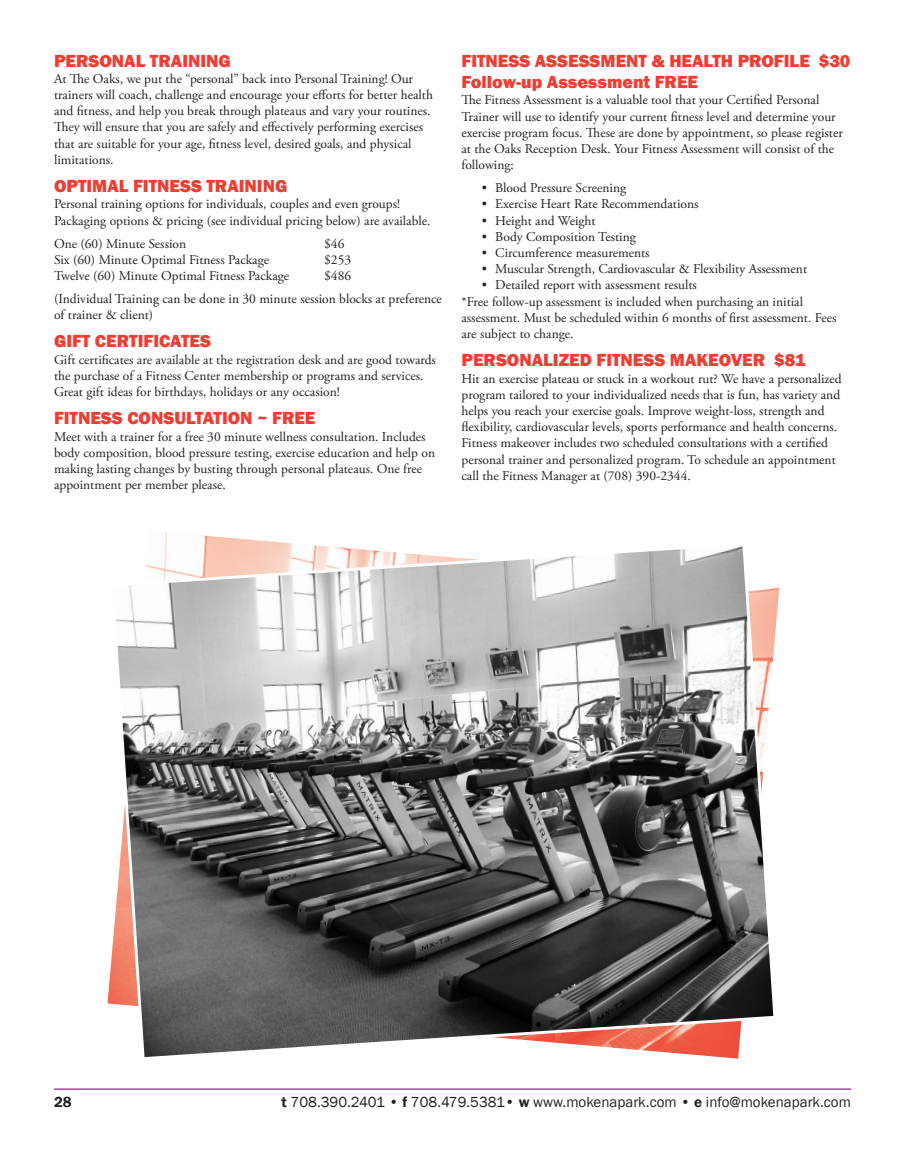
<style>
.page{position:relative;width:905px;height:1161px;background:#fff}
.page>*{position:absolute;margin:0;border:0;box-sizing:border-box;transform-origin:0 0}
.Course_Header{font:800 18px/21.6px "Franklin Gothic";color:#ee3e34}
.t1{font:15px "Franklin Gothic";color:#231f20}
.t2{font:600 15px "Franklin Gothic";color:#231f20}
.Course_Description{font:13.5px/16.2px "Adobe Garamond Pro";color:#231f20}
.s1{font-weight:600}
</style>
<div class="page">
<hr style="left:54px;top:1088px;width:796px;height:2px;background:#a54499">
<svg style="left:109px;top:541px;width:668px;height:518px"></svg>
<p class="Course_Header" style="left:54px;top:50px;width:178px">PERSONAL TRAINING</p>
<p class="Course_Description" style="left:54px;top:71px;width:380px">At The Oaks, we put the “personal” back into Personal Training! Our trainers will coach, challenge and encourage your efforts for better health and fitness, and help you break through plateaus and vary your routines.<br>They will ensure that you are safely and effectively performing exercises that are suitable for your age, fitness level, desired goals, and physical limitations.</p>
<p class="Course_Header" style="left:54px;top:175px;width:235px">OPTIMAL FITNESS TRAINING</p>
<p class="Course_Description" style="left:54px;top:196px;width:378px">Personal training options for individuals, couples and even groups!<br>Packaging options &amp; pricing (see individual pricing below) are available.</p>
<p class="Course_Description" style="left:54px;top:236px;width:134px">One (60) Minute Session</p>
<p class="Course_Description" style="left:324px;top:236px;width:22px">$46</p>
<p class="Course_Description" style="left:54px;top:252px;width:216px">Six (60) Minute Optimal Fitness Package</p>
<p class="Course_Description" style="left:324px;top:252px;width:28px">$253</p>
<p class="Course_Description" style="left:54px;top:268px;width:237px">Twelve (60) Minute Optimal Fitness Package</p>
<p class="Course_Description" style="left:324px;top:268px;width:28px">$486</p>
<p class="Course_Description" style="left:54px;top:291px;width:389px">(Individual Training can be done in 30 minute session blocks at preference of trainer &amp; client)</p>
<p class="Course_Header" style="left:54px;top:331px;width:158px">GIFT CERTIFICATES</p>
<p class="Course_Description" style="left:54px;top:352px;width:383px">Gift certificates are available at the registration desk and are good towards the purchase of a Fitness Center membership or programs and services.<br>Great gift ideas for birthdays, holidays or any occasion!</p>
<p class="Course_Header" style="left:54px;top:407px;width:263px">FITNESS CONSULTATION ~ FREE</p>
<p class="Course_Description" style="left:54px;top:429px;width:382px">Meet with a trainer for a free 30 minute wellness consultation. Includes body composition, blood pressure testing, exercise education and help on making lasting changes by busting through personal plateaus. One free appointment per member please.</p>
<p class="Course_Header" style="left:461px;top:50px;width:390px">FITNESS ASSESSMENT &amp; HEALTH PROFILE $30<br>Follow-up Assessment FREE</p>
<p class="Course_Description" style="left:461px;top:93px;width:383px">The Fitness Assessment is a valuable tool that your Certified Personal Trainer will use to identify your current fitness level and determine your exercise program focus. These are done by appointment, so please register at the Oaks Reception Desk. Your Fitness Assessment will consist of the following:</p>
<p class="Course_Description" style="left:482px;top:180px;width:146px">• Blood Pressure Screening</p>
<p class="Course_Description" style="left:482px;top:196px;width:218px">• Exercise Heart Rate Recommendations</p>
<p class="Course_Description" style="left:482px;top:213px;width:115px">• Height and Weight</p>
<p class="Course_Description" style="left:482px;top:229px;width:155px">• Body Composition Testing</p>
<p class="Course_Description" style="left:482px;top:245px;width:169px">• Circumference measurements</p>
<p class="Course_Description" style="left:482px;top:261px;width:327px">• Muscular Strength, Cardiovascular &amp; Flexibility Assessment</p>
<p class="Course_Description" style="left:482px;top:277px;width:216px">• Detailed report with assessment results</p>
<p class="Course_Description" style="left:461px;top:294px;width:376px">*Free follow-up assessment is included when purchasing an initial assessment. Must be scheduled within 6 months of first assessment. Fees are subject to change.</p>
<p class="Course_Header" style="left:461px;top:349px;width:345px">PERSONALIZED FITNESS MAKEOVER $81</p>
<p class="Course_Description" style="left:461px;top:371px;width:382px">Hit an exercise plateau or stuck in a workout rut? We have a personalized program tailored to your individualized needs that is fun, has variety and helps you reach your exercise goals. Improve weight-loss, strength and flexibility, cardiovascular levels, sports performance and health concerns.<br>Fitness makeover includes two scheduled consultations with a certified personal trainer and personalized program. To schedule an appointment call the Fitness Manager at (708) 390-2344.</p>
<p class="t2" style="left:54px;top:1093px;width:19px">28</p>
<p class="t1" style="left:281px;top:1093px;width:571px"><span class="s1">t</span> 708.390.2401 • <span class="s1">f</span> 708.479.5381• <span class="s1">w</span> www.mokenapark.com • <span class="s1">e</span> info@mokenapark.com</p>
</div>
